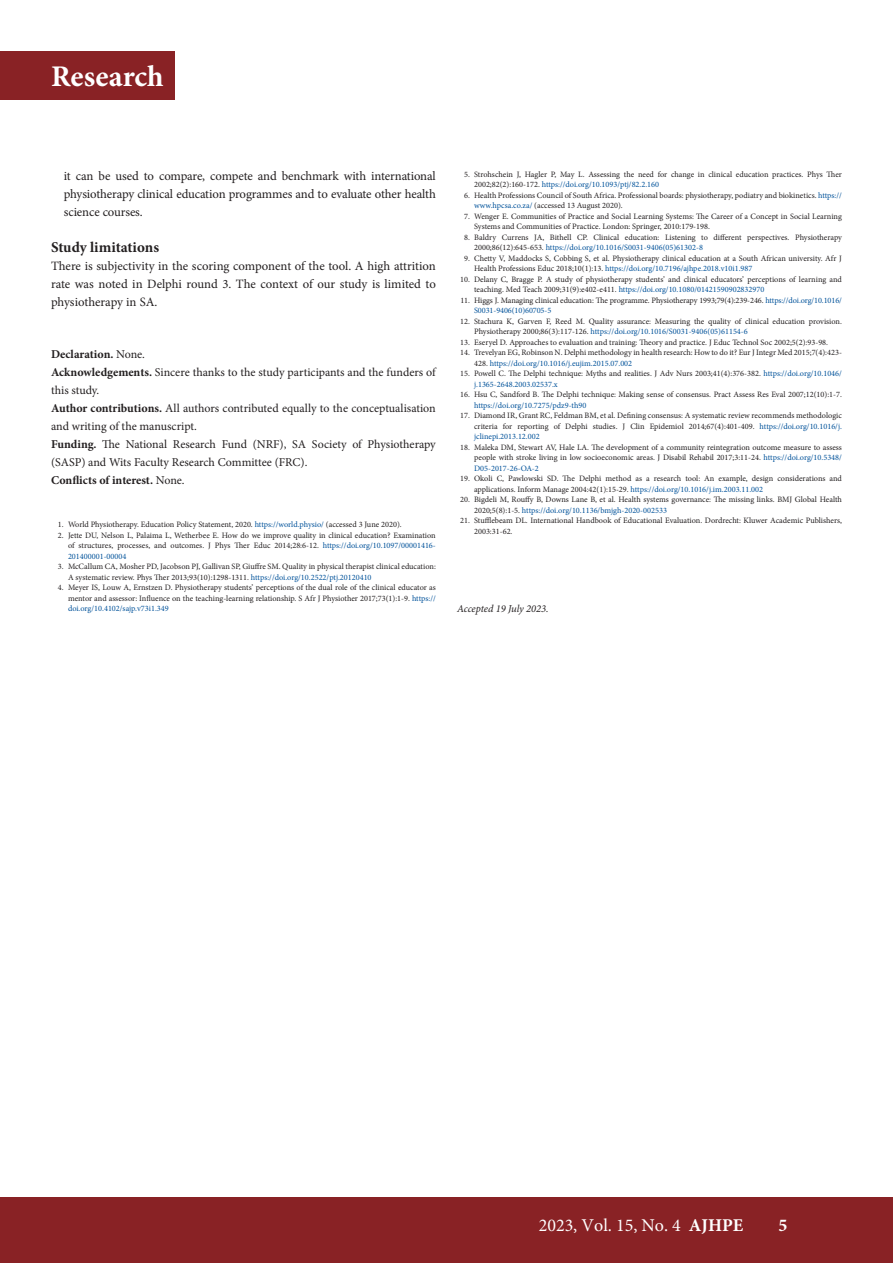
<style>
.page{position:relative;width:893px;height:1263px;background:#fff}
.page>*{position:absolute;margin:0;border:0;box-sizing:border-box;transform-origin:0 0}
.t1{font:700 30px "Minion Pro";color:#fff}
.t2{font:18px "Minion Pro";color:#fff}
.t3{font:700 18px "Minion Pro";color:#fff}
.C_HEAD{font:700 15px "Minion Pro";color:#231f20}
.BODY_TEXT_1ST_PARAGRAPH{font:12.75px/18px "Minion Pro";letter-spacing:-.005em;color:#231f20;text-align:justify}
.BODY_TEXT_INDENT{font:12.75px/18px "Minion Pro";letter-spacing:-.01em;color:#231f20;text-align:justify}
.ACKNOWLEGEMENTS{font:12px/18px "Minion Pro";color:#231f20}
.ACKNOWLEGEMENTS-2{font:700 12px "Minion Pro";color:#231f20}
.ACCEPTED{font:italic 10.5px "Minion Pro";letter-spacing:-.005em;color:#231f20}
.t4{font:8.25px/10.5px "Minion Pro";color:#231f20}
.s1{font-weight:400}
.s2{font-weight:700}
.s3{color:#01529a}
</style>
<div class="page">
<div style="left:0;top:1197px;width:893px;height:66px;background:#892225"></div>
<div style="left:0;top:51px;width:174px;height:49px;background:#892225"></div>
<h1 class="t1" style="left:51px;top:56px;width:114px">Research</h1>
<p class="BODY_TEXT_INDENT" style="left:64px;top:167px;width:374px">it can be used to compare, compete and benchmark with international physiotherapy clinical education programmes and to evaluate other health science courses.</p>
<h3 class="C_HEAD" style="left:51px;top:237px;width:110px">Study limitations</h3>
<p class="BODY_TEXT_1ST_PARAGRAPH" style="left:51px;top:257px;width:386px">There is subjectivity in the scoring component of the tool. A high attrition rate was noted in Delphi round 3. The context of our study is limited to physiotherapy in SA.</p>
<p class="ACKNOWLEGEMENTS-2" style="left:51px;top:346px;width:96px">Declaration. <span class="s1">None.</span></p>
<p class="ACKNOWLEGEMENTS" style="left:51px;top:363px;width:386px"><span class="s2">Acknowledgements.</span> Sincere thanks to the study participants and the funders of this study.</p>
<p class="ACKNOWLEGEMENTS" style="left:51px;top:399px;width:386px"><span class="s2">Author contributions.</span> All authors contributed equally to the conceptualisation and writing of the manuscript.</p>
<p class="ACKNOWLEGEMENTS" style="left:51px;top:435px;width:386px"><span class="s2">Funding.</span> The National Research Fund (NRF), SA Society of Physiotherapy (SASP) and Wits Faculty Research Committee (FRC).</p>
<p class="ACKNOWLEGEMENTS-2" style="left:51px;top:472px;width:135px">Conflicts of interest. <span class="s1">None.</span></p>
<p class="t4" style="left:58px;top:519px;width:345px">1. World Physiotherapy. Education Policy Statement, 2020. <span class="s3">https://world.physio/</span> (accessed 3 June 2020).</p>
<p class="t4" style="left:68px;top:530px;width:369px;text-align:justify;text-indent:-10px">2. Jette DU, Nelson L, Palaima L, Wetherbee E. How do we improve quality in clinical education? Examination of structures, processes, and outcomes. J Phys Ther Educ 2014;28:6-12. <span class="s3">https://doi.org/10.1097/00001416- 201400001-00004</span></p>
<p class="t4" style="left:68px;top:561px;width:369px;text-indent:-10px">3. McCallum CA, Mosher PD, Jacobson PJ, Gallivan SP, Giuffre SM. Quality in physical therapist clinical education:<br>A systematic review. Phys Ther 2013;93(10):1298-1311. <span class="s3">https://doi.org/10.2522/ptj.20120410</span></p>
<p class="t4" style="left:68px;top:582px;width:369px;text-align:justify;text-indent:-10px">4. Meyer IS, Louw A, Ernstzen D. Physiotherapy students’ perceptions of the dual role of the clinical educator as mentor and assessor: Influence on the teaching-learning relationship. S Afr J Physiother 2017;73(1):1-9. <span class="s3">https:// doi.org/10.4102/sajp.v73i1.349</span></p>
<p class="t4" style="left:474px;top:169px;width:369px;text-indent:-10px">5. Strohschein J, Hagler P, May L. Assessing the need for change in clinical education practices. Phys Ther<br>2002;82(2):160-172. <span class="s3">https://doi.org/10.1093/ptj/82.2.160</span></p>
<p class="t4" style="left:474px;top:190px;width:369px;text-indent:-10px">6. Health Professions Council of South Africa. Professional boards: physiotherapy, podiatry and biokinetics. <span class="s3">https:// www.hpcsa.co.za/</span> (accessed 13 August 2020).</p>
<p class="t4" style="left:474px;top:211px;width:369px;text-indent:-10px">7. Wenger E. Communities of Practice and Social Learning Systems: The Career of a Concept in Social Learning<br>Systems and Communities of Practice. London: Springer, 2010:179-198.</p>
<p class="t4" style="left:474px;top:232px;width:369px;text-indent:-10px">8. Baldry Currens JA, Bithell CP. Clinical education: Listening to different perspectives. Physiotherapy<br>2000;86(12):645-653. <span class="s3">https://doi.org/10.1016/S0031-9406(05)61302-8</span></p>
<p class="t4" style="left:474px;top:253px;width:369px;text-indent:-10px">9. Chetty V, Maddocks S, Cobbing S, et al. Physiotherapy clinical education at a South African university. Afr J<br>Health Professions Educ 2018;10(1):13. <span class="s3">https://doi.org/10.7196/ajhpe.2018.v10i1.987</span></p>
<p class="t4" style="left:474px;top:274px;width:369px;text-indent:-14px">10. Delany C, Bragge P. A study of physiotherapy students’ and clinical educators’ perceptions of learning and teaching. Med Teach 2009;31(9):e402-e411. <span class="s3">https://doi.org/10.1080/01421590902832970</span></p>
<p class="t4" style="left:474px;top:295px;width:369px;text-indent:-14px">11. Higgs J. Managing clinical education: The programme. Physiotherapy 1993;79(4):239-246. <span class="s3">https://doi.org/10.1016/<br>S0031-9406(10)60705-5</span></p>
<p class="t4" style="left:474px;top:316px;width:369px;text-indent:-14px">12. Stachura K, Garven F, Reed M. Quality assurance: Measuring the quality of clinical education provision.<br>Physiotherapy 2000;86(3):117-126. <span class="s3">https://doi.org/10.1016/S0031-9406(05)61154-6</span></p>
<p class="t4" style="left:460px;top:337px;width:370px">13. Eseryel D. Approaches to evaluation and training: Theory and practice. J Educ Technol Soc 2002;5(2):93-98.</p>
<p class="t4" style="left:474px;top:347px;width:369px;text-indent:-14px">14. Trevelyan EG, Robinson N. Delphi methodology in health research: How to do it? Eur J Integr Med 2015;7(4):423-<br>428. <span class="s3">https://doi.org/10.1016/j.eujim.2015.07.002</span></p>
<p class="t4" style="left:474px;top:368px;width:369px;text-indent:-14px">15. Powell C. The Delphi technique: Myths and realities. J Adv Nurs 2003;41(4):376-382. <span class="s3">https://doi.org/10.1046/ j.1365-2648.2003.02537.x</span></p>
<p class="t4" style="left:474px;top:389px;width:369px;text-indent:-14px">16. Hsu C, Sandford B. The Delphi technique: Making sense of consensus. Pract Assess Res Eval 2007;12(10):1-7. <span class="s3">https://doi.org/10.7275/pdz9-th90</span></p>
<p class="t4" style="left:474px;top:410px;width:369px;text-align:justify;text-indent:-14px">17. Diamond IR, Grant RC, Feldman BM, et al. Defining consensus: A systematic review recommends methodologic criteria for reporting of Delphi studies. J Clin Epidemiol 2014;67(4):401-409. <span class="s3">https://doi.org/10.1016/j. jclinepi.2013.12.002</span></p>
<p class="t4" style="left:474px;top:442px;width:369px;text-align:justify;text-indent:-14px">18. Maleka DM, Stewart AV, Hale LA. The development of a community reintegration outcome measure to assess people with stroke living in low socioeconomic areas. J Disabil Rehabil 2017;3:11-24. <span class="s3">https://doi.org/10.5348/ D05-2017-26-OA-2</span></p>
<p class="t4" style="left:474px;top:473px;width:369px;text-indent:-14px">19. Okoli C, Pawlowski SD. The Delphi method as a research tool: An example, design considerations and applications. Inform Manage 2004:42(1):15-29. <span class="s3">https://doi.org/10.1016/j.im.2003.11.002</span></p>
<p class="t4" style="left:474px;top:494px;width:369px;text-indent:-14px">20. Bigdeli M, Rouffy B, Downs Lane B, et al. Health systems governance: The missing links. BMJ Global Health<br>2020;5(8):1-5. <span class="s3">https://doi.org/10.1136/bmjgh-2020-002533</span></p>
<p class="t4" style="left:474px;top:515px;width:369px;text-indent:-14px">21. Stufflebeam DL. International Handbook of Educational Evaluation. Dordrecht: Kluwer Academic Publishers,<br>2003:31-62.</p>
<p class="ACCEPTED" style="left:457px;top:601px;width:93px">Accepted 19 July 2023.</p>
<h2 class="t2" style="left:539px;top:1213px;width:206px">2023, Vol. 15, No. 4 <span class="s2">AJHPE</span></h2>
<h2 class="t3" style="left:779px;top:1213px;width:10px">5</h2>
</div>
